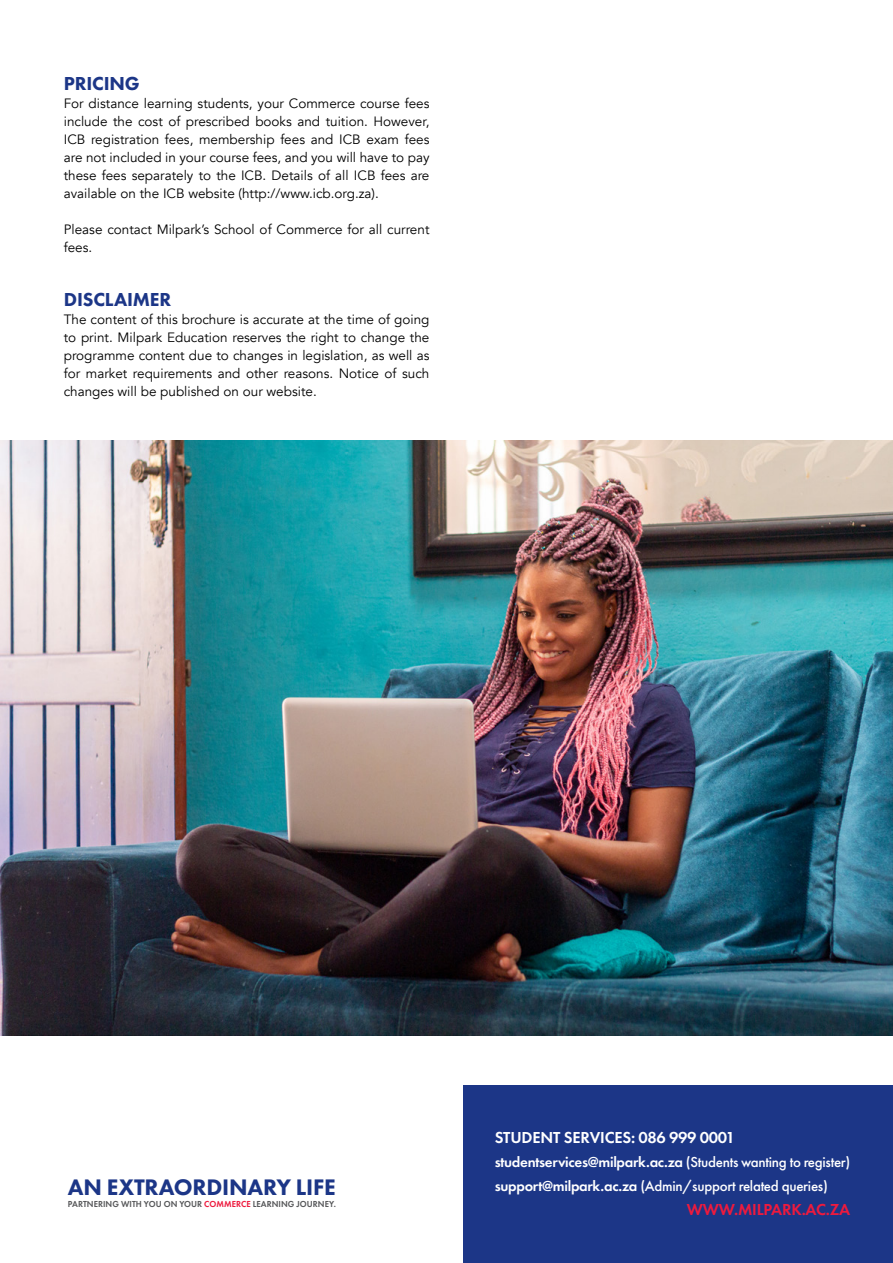
<style>
.page{position:relative;width:893px;height:1263px;background:#fff}
.page>*{position:absolute;margin:0;border:0;box-sizing:border-box;transform-origin:0 0}
.t1{font:800 23.4px "Futura PT";letter-spacing:-.01em;color:#1c3687}
.t2{font:800 19.5px "Futura PT";letter-spacing:-.01em;color:#1c3687}
.t3{font:600 16.5px "Futura PT";letter-spacing:-.01em;color:#fff}
.t4{font:600 16.5px "Futura PT";letter-spacing:-.01em;color:#ed1a3e}
.t5{font:500 15px/23.7px "Futura PT";letter-spacing:-.02em;color:#fff}
.t6{font:13.5px/18px "Avenir";color:#000;text-align:justify}
.t7{font:600 9px "Futura PT";letter-spacing:.005em;color:#58595b;scale:.96 1}
.s1{color:#ed1a3e}
.s2{font-weight:600}
</style>
<div class="page">
<img style="left:0;top:440px;width:893px;height:595px">
<div style="left:463px;top:1086px;width:430px;height:177px;background:#1c3687"></div>
<h2 class="t2" style="left:64px;top:71px;width:78px">PRICING</h2>
<p class="t6" style="left:64px;top:95px;width:367px">For distance learning students, your Commerce course fees include the cost of prescribed books and tuition. However, ICB registration fees, membership fees and ICB exam fees are not included in your course fees, and you will have to pay these fees separately to the ICB. Details of all ICB fees are available on the ICB website (http://www.icb.org.za).</p>
<p class="t6" style="left:64px;top:221px;width:367px">Please contact Milpark’s School of Commerce for all current fees.</p>
<h2 class="t2" style="left:64px;top:287px;width:109px">DISCLAIMER</h2>
<p class="t6" style="left:64px;top:311px;width:367px">The content of this brochure is accurate at the time of going to print. Milpark Education reserves the right to change the programme content due to changes in legislation, as well as for market requirements and other reasons. Notice of such changes will be published on our website.</p>
<h1 class="t1" style="left:68px;top:1172px;width:269px">AN EXTRAORDINARY LIFE</h1>
<p class="t7" style="left:68px;top:1198px;width:281px">PARTNERING WITH YOU ON YOUR <span class="s1">COMMERCE</span> LEARNING JOURNEY.</p>
<p class="t3" style="left:495px;top:1127px;width:242px">STUDENT SERVICES: 086 999 0001</p>
<p class="t5" style="left:495px;top:1150px;width:357px"><span class="s2">studentservices@milpark.ac.za</span> (Students wanting to register) <span class="s2">support@milpark.ac.za</span> (Admin/support related queries)</p>
<p class="t4" style="left:687px;top:1199px;width:165px">WWW.MILPARK.AC.ZA</p>
</div>
